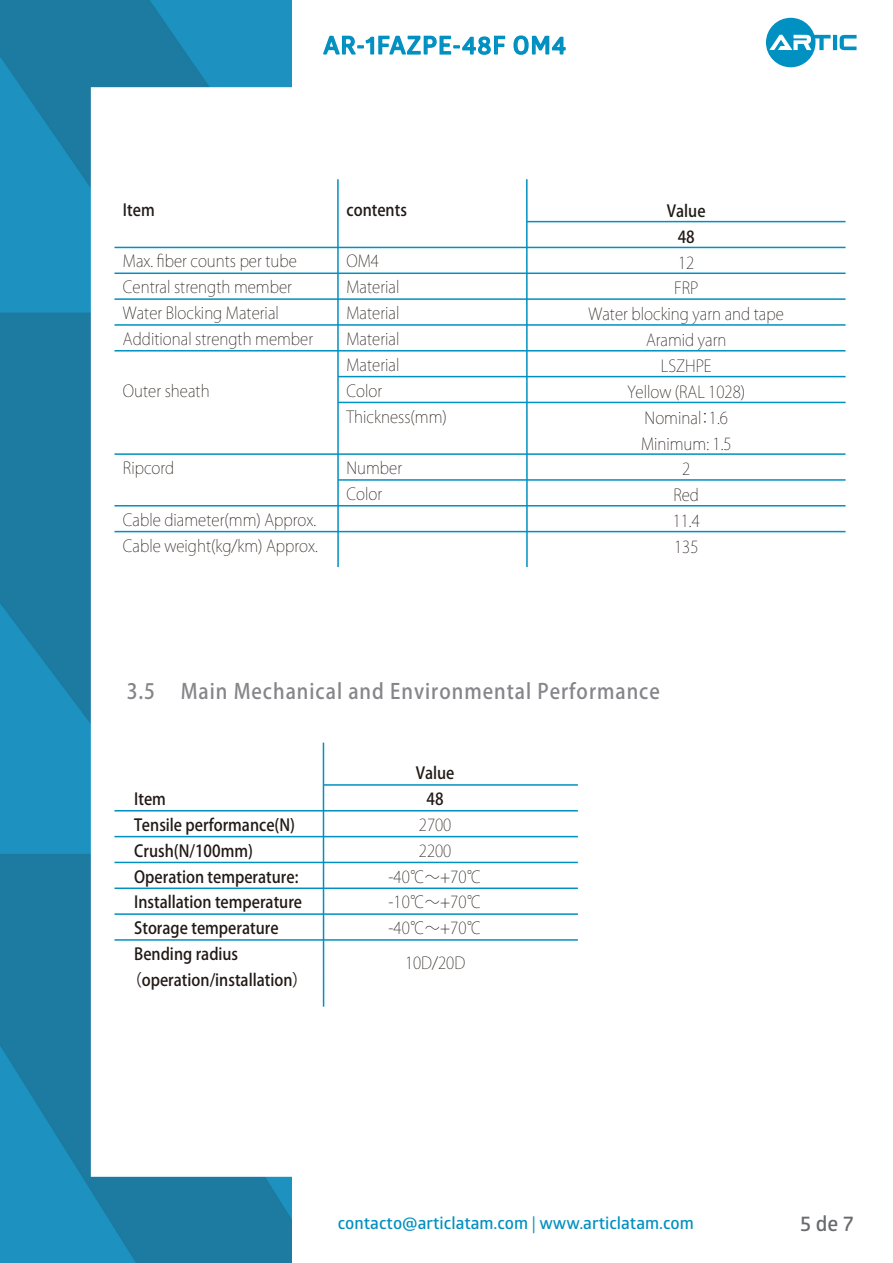
<style>
.page{position:relative;width:893px;height:1263px;background:#fff}
.page>*{position:absolute;margin:0;border:0;box-sizing:border-box;transform-origin:0 0}
.t1{font:24.15px "Glober Bold Free";letter-spacing:.05em;color:#0090c1}
.t2{font:500 21px "Koz Go Pr 6 N";letter-spacing:.05em;color:#868589;scale:.92 1}
.t3{font:21px "Glober Bold Free";color:#696a6d}
.t4{font:16.95px "Glober Bold Free";color:#008fc0}
.t5{font:200 16.5px/25.8px "Koz Go Pr 6 N";color:#211915;scale:.92 1}
.t6{font:500 16.5px/25.8px "Koz Go Pr 6 N";color:#211915;text-align:center;scale:.92 1}
.s1{font-family:"Myriad Pro"}
</style>
<div class="page">
<img style="left:0;top:0;width:857px;height:1263px">
<hr style="left:114px;top:247px;width:731px;height:1px;background:#0090c1">
<hr style="left:114px;top:273px;width:731px;height:1px;background:#0090c1">
<hr style="left:114px;top:298px;width:731px;height:2px;background:#0090c1">
<hr style="left:114px;top:324px;width:731px;height:2px;background:#0090c1">
<hr style="left:114px;top:350px;width:731px;height:1px;background:#0090c1">
<hr style="left:114px;top:453px;width:731px;height:2px;background:#0090c1">
<hr style="left:114px;top:505px;width:731px;height:1px;background:#0090c1">
<hr style="left:114px;top:531px;width:731px;height:1px;background:#0090c1">
<hr style="left:338px;top:376px;width:507px;height:1px;background:#0090c1">
<hr style="left:338px;top:402px;width:507px;height:1px;background:#0090c1">
<hr style="left:338px;top:479px;width:507px;height:2px;background:#0090c1">
<hr style="left:527px;top:221px;width:318px;height:1px;background:#0090c1">
<hr style="left:337px;top:179px;width:2px;height:388px;background:#0090c1">
<hr style="left:526px;top:179px;width:2px;height:388px;background:#0090c1">
<hr style="left:114px;top:810px;width:464px;height:1px;background:#0090c1">
<hr style="left:323px;top:784px;width:255px;height:2px;background:#0090c1">
<hr style="left:114px;top:836px;width:464px;height:1px;background:#0090c1">
<hr style="left:114px;top:862px;width:464px;height:1px;background:#0090c1">
<hr style="left:114px;top:887px;width:464px;height:2px;background:#0090c1">
<hr style="left:114px;top:913px;width:464px;height:2px;background:#0090c1">
<hr style="left:114px;top:939px;width:464px;height:2px;background:#0090c1">
<hr style="left:323px;top:743px;width:1px;height:264px;background:#0090c1">
<svg style="left:322px;top:35px;width:184px;height:27px"></svg>
<svg style="left:513px;top:35px;width:53px;height:21px"></svg>
<hr style="left:833px;top:35px;width:4px;height:15px;background:#0090c1">
<svg style="left:839px;top:35px;width:17px;height:15px"></svg>
<svg style="left:766px;top:18px;width:64px;height:49px"></svg>
<h1 class="t1" style="left:323px;top:28px;width:244px">AR-1FAZPE-48F OM4</h1>
<p class="t6" style="left:123px;top:197px;width:36px">Item</p>
<p class="t5" style="left:123px;top:249px;width:208px">Max. fiber counts per tube<br>Central strength member<br>Water Blocking Material<br>Additional strength member</p>
<p class="t5" style="left:123px;top:378px;width:96px">Outer sheath</p>
<p class="t5" style="left:123px;top:456px;width:57px">Ripcord</p>
<p class="t5" style="left:123px;top:507px;width:213px">Cable diameter(mm) Approx.<br>Cable weight(kg/km) Approx.</p>
<p class="t6" style="left:346px;top:197px;width:67px">contents</p>
<p class="t5" style="left:346px;top:249px;width:111px">OM4<br>Material<br>Material<br>Material<br>Material<br>Color<br>Thickness(mm)</p>
<p class="t5" style="left:346px;top:456px;width:62px">Number<br>Color</p>
<p class="t6" style="left:667px;top:198px;width:43px">Value<br>48</p>
<p class="t5" style="left:589px;top:250px;width:214px;text-align:center">12<br>FRP<br>Water blocking yarn and tape<br>Aramid yarn<br>LSZHPE<br>Yellow (RAL 1028)<br>Nominal：1.6<br>Minimum: 1.5<br>2<br>Red<br>11.4<br>135</p>
<p class="t2" style="left:127px;top:680px;width:581px">3.5 Main Mechanical and Environmental Performance</p>
<p class="t6" style="left:134px;top:786px;width:36px">Item</p>
<p class="t6" style="left:134px;top:812px;width:176px">Tensile performance(N)</p>
<p class="t6" style="left:134px;top:838px;width:130px">Crush(N/100mm)</p>
<p class="t6" style="left:134px;top:864px;width:180px">Operation temperature:</p>
<p class="t6" style="left:134px;top:890px;width:184px">Installation temperature</p>
<p class="t6" style="left:134px;top:916px;width:158px">Storage temperature</p>
<p class="t6" style="left:134px;top:941px;width:115px">Bending radius</p>
<p class="t6" style="left:127px;top:967px;width:198px">（operation/installation）</p>
<p class="t6" style="left:416px;top:761px;width:43px">Value<br>48</p>
<p class="t5" style="left:388px;top:812px;width:103px;text-align:center">2700<br>2200<br>-40℃～+70℃ -10℃～+70℃ -40℃～+70℃</p>
<p class="t5" style="left:405px;top:950px;width:67px">10D/20D</p>
<p class="t4" style="left:338px;top:1211px;width:357px">contacto@articlatam.com <span class="s1">|</span> www.articlatam.com</p>
<p class="t3" style="left:800px;top:1208px;width:55px">5 de 7</p>
</div>
